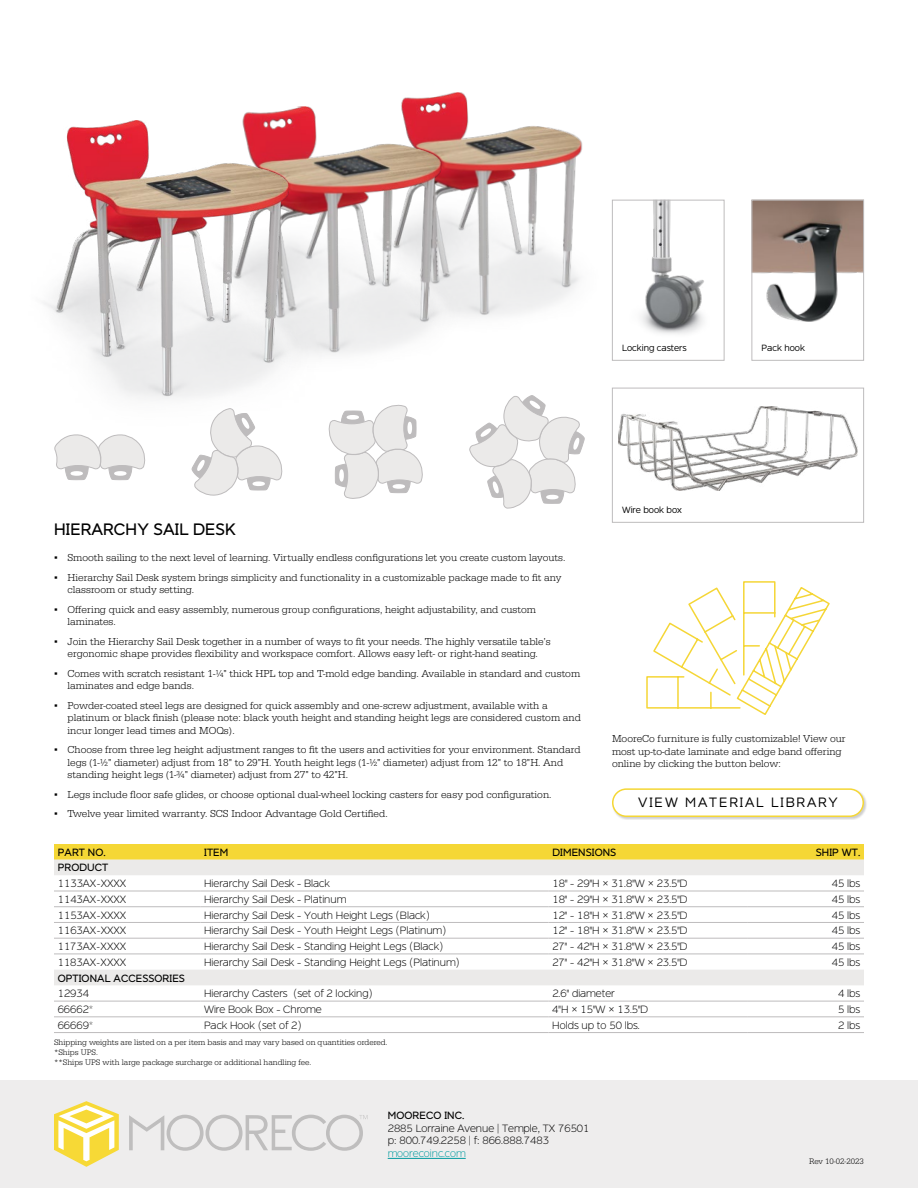
<style>
.page{position:relative;width:918px;height:1188px;background:#fff}
.page>*{position:absolute;margin:0;border:0;box-sizing:border-box;transform-origin:0 0}
.t1{font:16.5px "Dylan";letter-spacing:.01em;color:#000}
.t2{font:300 13.5px "Dylan";letter-spacing:.14em;color:#000}
.t3{font:300 10.5px/12.6px "Serifa";color:#000}
.t4{font:100 10.5px/12.6px "Dylan";color:#000}
.t5{font:10.5px "Dylan";letter-spacing:.01em;color:#000}
.t6{font:100 10.5px "Dylan";color:#009a9f}
.t7{font:300 9px "Dylan";color:#000}
.t8{font:300 8.25px/9.9px "Serifa";color:#000}
.s1{font-family:"Verdana";font-weight:400}
</style>
<div class="page">
<div style="left:0;top:1080px;width:918px;height:108px;background:#eeeded"></div>
<svg style="left:54px;top:1101px;width:65px;height:66px"></svg>
<svg style="left:129px;top:1115px;width:238px;height:36px"></svg>
<hr style="left:388px;top:1158px;width:78px;height:1px;background:#009a9f">
<img style="left:401px;top:92px;width:182px;height:225px">
<img style="left:242px;top:105px;width:232px;height:249px">
<img style="left:43px;top:121px;width:278px;height:278px">
<div style="left:54px;top:844px;width:810px;height:16px;background:#f5d735"></div>
<svg style="left:54px;top:860px;width:810px;height:125px"></svg>
<hr style="left:54px;top:1001px;width:146px;height:1px;background:#bebcbd">
<hr style="left:200px;top:1001px;width:349px;height:1px;background:#bebcbd">
<hr style="left:549px;top:1001px;width:199px;height:1px;background:#bebcbd">
<hr style="left:748px;top:1001px;width:116px;height:1px;background:#bebcbd">
<hr style="left:54px;top:1017px;width:146px;height:1px;background:#bebcbd">
<hr style="left:200px;top:1017px;width:349px;height:1px;background:#bebcbd">
<hr style="left:549px;top:1017px;width:199px;height:1px;background:#bebcbd">
<hr style="left:748px;top:1017px;width:116px;height:1px;background:#bebcbd">
<hr style="left:54px;top:1032px;width:146px;height:1px;background:#bebcbd">
<hr style="left:200px;top:1032px;width:349px;height:1px;background:#bebcbd">
<hr style="left:549px;top:1032px;width:199px;height:1px;background:#bebcbd">
<hr style="left:748px;top:1032px;width:116px;height:1px;background:#bebcbd">
<hr style="left:54px;top:891px;width:146px;height:1px;background:#bebcbd">
<hr style="left:200px;top:891px;width:349px;height:1px;background:#bebcbd">
<hr style="left:549px;top:891px;width:199px;height:1px;background:#bebcbd">
<hr style="left:748px;top:891px;width:116px;height:1px;background:#bebcbd">
<hr style="left:54px;top:906px;width:146px;height:1px;background:#bebcbd">
<hr style="left:200px;top:906px;width:349px;height:1px;background:#bebcbd">
<hr style="left:549px;top:906px;width:199px;height:1px;background:#bebcbd">
<hr style="left:748px;top:906px;width:116px;height:1px;background:#bebcbd">
<hr style="left:54px;top:922px;width:146px;height:1px;background:#bebcbd">
<hr style="left:200px;top:922px;width:349px;height:1px;background:#bebcbd">
<hr style="left:549px;top:922px;width:199px;height:1px;background:#bebcbd">
<hr style="left:748px;top:922px;width:116px;height:1px;background:#bebcbd">
<hr style="left:54px;top:938px;width:146px;height:1px;background:#bebcbd">
<hr style="left:200px;top:938px;width:349px;height:1px;background:#bebcbd">
<hr style="left:549px;top:938px;width:199px;height:1px;background:#bebcbd">
<hr style="left:748px;top:938px;width:116px;height:1px;background:#bebcbd">
<hr style="left:54px;top:954px;width:146px;height:1px;background:#bebcbd">
<hr style="left:200px;top:954px;width:349px;height:1px;background:#bebcbd">
<hr style="left:549px;top:954px;width:199px;height:1px;background:#bebcbd">
<hr style="left:748px;top:954px;width:116px;height:1px;background:#bebcbd">
<svg style="left:55px;top:434px;width:91px;height:46px"></svg>
<svg style="left:192px;top:408px;width:91px;height:88px"></svg>
<svg style="left:328px;top:404px;width:95px;height:95px"></svg>
<svg style="left:469px;top:395px;width:115px;height:113px"></svg>
<img style="left:619px;top:407px;width:238px;height:83px">
<div style="left:612px;top:388px;width:252px;height:135px;border:1px solid #bebcbd"></div>
<img style="left:754px;top:202px;width:108px;height:120px">
<div style="left:752px;top:200px;width:112px;height:161px;border:1px solid #bebcbd"></div>
<div style="left:612px;top:789px;width:256px;height:31px;background:#000;opacity:.2"></div>
<div style="left:613px;top:789px;width:250px;height:27px;background:#fff;border-radius:14px"></div>
<div style="left:612px;top:788px;width:252px;height:29px;border:2px solid #f5d735;border-radius:14px"></div>
<svg style="left:646px;top:581px;width:184px;height:134px"></svg>
<img style="left:641px;top:202px;width:63px;height:132px">
<div style="left:612px;top:200px;width:112px;height:161px;border:1px solid #bebcbd"></div>
<p class="t7" style="left:622px;top:341px;width:66px">Locking casters</p>
<p class="t7" style="left:622px;top:503px;width:61px">Wire book box</p>
<p class="t7" style="left:762px;top:341px;width:45px">Pack hook</p>
<h1 class="t1" style="left:54px;top:518px;width:183px">HIERARCHY SAIL DESK</h1>
<p class="t3" style="left:54px;top:552px;width:513px"><span class="s1">▪</span> Smooth sailing to the next level of learning. Virtually endless configurations let you create custom layouts.</p>
<p class="t3" style="left:68px;top:571px;width:495px;text-indent:-14px"><span class="s1">▪</span> Hierarchy Sail Desk system brings simplicity and functionality in a customizable package made to fit any classroom or study setting.</p>
<p class="t3" style="left:68px;top:603px;width:470px;text-indent:-14px"><span class="s1">▪</span> Offering quick and easy assembly, numerous group configurations, height adjustability, and custom laminates.</p>
<p class="t3" style="left:54px;top:635px;width:498px;text-align:center"><span class="s1">▪</span> Join the Hierarchy Sail Desk together in a number of ways to fit your needs. The highly versatile table’s ergonomic shape provides flexibility and workspace comfort. Allows easy left- or right-hand seating.</p>
<p class="t3" style="left:68px;top:667px;width:514px;text-indent:-14px"><span class="s1">▪</span> Comes with scratch resistant 1-1/4" thick HPL top and T-mold edge banding. Available in standard and custom laminates and edge bands.</p>
<p class="t3" style="left:68px;top:699px;width:515px;text-indent:-14px"><span class="s1">▪</span> Powder-coated steel legs are designed for quick assembly and one-screw adjustment, available with a platinum or black finish (please note: black youth height and standing height legs are considered custom and incur longer lead times and MOQs).</p>
<p class="t3" style="left:68px;top:743px;width:515px;text-indent:-14px"><span class="s1">▪</span> Choose from three leg height adjustment ranges to fit the users and activities for your environment. Standard legs (1-1/2" diameter) adjust from 18" to 29"H. Youth height legs (1-1/2" diameter) adjust from 12" to 18"H. And standing height legs (1-3/4" diameter) adjust from 27" to 42"H.</p>
<p class="t3" style="left:54px;top:788px;width:499px"><span class="s1">▪</span> Legs include floor safe glides, or choose optional dual-wheel locking casters for easy pod configuration.</p>
<p class="t3" style="left:54px;top:807px;width:335px"><span class="s1">▪</span> Twelve year limited warranty. SCS Indoor Advantage Gold Certified.</p>
<p class="t5" style="left:58px;top:845px;width:49px">PART NO.</p>
<p class="t5" style="left:204px;top:845px;width:26px">ITEM</p>
<p class="t5" style="left:552px;top:845px;width:65px">DIMENSIONS</p>
<p class="t5" style="left:816px;top:845px;width:46px">SHIP WT.</p>
<p class="t5" style="left:58px;top:861px;width:52px">PRODUCT</p>
<p class="t4" style="left:58px;top:877px;width:70px">1133AX-XXXX</p>
<p class="t4" style="left:204px;top:877px;width:127px">Hierarchy Sail Desk – Black</p>
<p class="t4" style="left:552px;top:877px;width:137px">18" – 29"H × 31.8"W × 23.5"D</p>
<p class="t4" style="left:832px;top:877px;width:30px">45 lbs</p>
<p class="t4" style="left:58px;top:893px;width:70px">1143AX-XXXX</p>
<p class="t4" style="left:204px;top:893px;width:144px">Hierarchy Sail Desk – Platinum</p>
<p class="t4" style="left:552px;top:893px;width:137px">18" – 29"H × 31.8"W × 23.5"D</p>
<p class="t4" style="left:832px;top:893px;width:30px">45 lbs</p>
<p class="t4" style="left:58px;top:909px;width:70px">1153AX-XXXX</p>
<p class="t4" style="left:204px;top:909px;width:228px">Hierarchy Sail Desk – Youth Height Legs (Black)</p>
<p class="t4" style="left:552px;top:909px;width:137px">12" – 18"H × 31.8"W × 23.5"D</p>
<p class="t4" style="left:832px;top:909px;width:30px">45 lbs</p>
<p class="t4" style="left:58px;top:924px;width:70px">1163AX-XXXX</p>
<p class="t4" style="left:204px;top:924px;width:244px">Hierarchy Sail Desk – Youth Height Legs (Platinum)</p>
<p class="t4" style="left:552px;top:924px;width:137px">12" – 18"H × 31.8"W × 23.5"D</p>
<p class="t4" style="left:832px;top:924px;width:30px">45 lbs</p>
<p class="t4" style="left:58px;top:940px;width:70px">1173AX-XXXX</p>
<p class="t4" style="left:204px;top:940px;width:241px">Hierarchy Sail Desk – Standing Height Legs (Black)</p>
<p class="t4" style="left:552px;top:940px;width:137px">27" – 42"H × 31.8"W × 23.5"D</p>
<p class="t4" style="left:832px;top:940px;width:30px">45 lbs</p>
<p class="t4" style="left:58px;top:956px;width:70px">1183AX-XXXX</p>
<p class="t4" style="left:204px;top:956px;width:257px">Hierarchy Sail Desk – Standing Height Legs (Platinum)</p>
<p class="t4" style="left:552px;top:956px;width:137px">27" – 42"H × 31.8"W × 23.5"D</p>
<p class="t4" style="left:832px;top:956px;width:30px">45 lbs</p>
<p class="t5" style="left:58px;top:971px;width:129px">OPTIONAL ACCESSORIES</p>
<p class="t4" style="left:58px;top:987px;width:33px">12934</p>
<p class="t4" style="left:204px;top:987px;width:170px">Hierarchy Casters (set of 2 locking)</p>
<p class="t4" style="left:552px;top:987px;width:64px">2.6" diameter</p>
<p class="t4" style="left:838px;top:987px;width:24px">4 lbs</p>
<p class="t4" style="left:58px;top:1003px;width:37px">66662*</p>
<p class="t4" style="left:204px;top:1003px;width:119px">Wire Book Box – Chrome</p>
<p class="t4" style="left:552px;top:1003px;width:97px">4"H × 15"W × 13.5"D</p>
<p class="t4" style="left:838px;top:1003px;width:24px">5 lbs</p>
<p class="t4" style="left:58px;top:1019px;width:37px">66669*</p>
<p class="t4" style="left:204px;top:1019px;width:99px">Pack Hook (set of 2)</p>
<p class="t4" style="left:552px;top:1019px;width:89px">Holds up to 50 lbs.</p>
<p class="t4" style="left:838px;top:1019px;width:24px">2 lbs</p>
<p class="t3" style="left:612px;top:733px;width:235px">MooreCo furniture is fully customizable! View our most up-to-date laminate and edge band offering online by clicking the button below:</p>
<p class="t2" style="left:638px;top:794px;width:201px">VIEW MATERIAL LIBRARY</p>
<p class="t8" style="left:54px;top:1037px;width:335px">Shipping weights are listed on a per item basis and may vary based on quantities ordered. *Ships UPS.<br>**Ships UPS with large package surcharge or additional handling fee.</p>
<p class="t5" style="left:388px;top:1108px;width:78px">MOORECO INC.</p>
<p class="t4" style="left:388px;top:1122px;width:203px">2885 Lorraine Avenue | Temple, TX 76501 p: 800.749.2258 | f: 866.888.7483</p>
<p class="t6" style="left:388px;top:1147px;width:80px">moorecoinc.com</p>
<p class="t8" style="left:809px;top:1156px;width:56px">Rev 10-02-2023</p>
</div>
